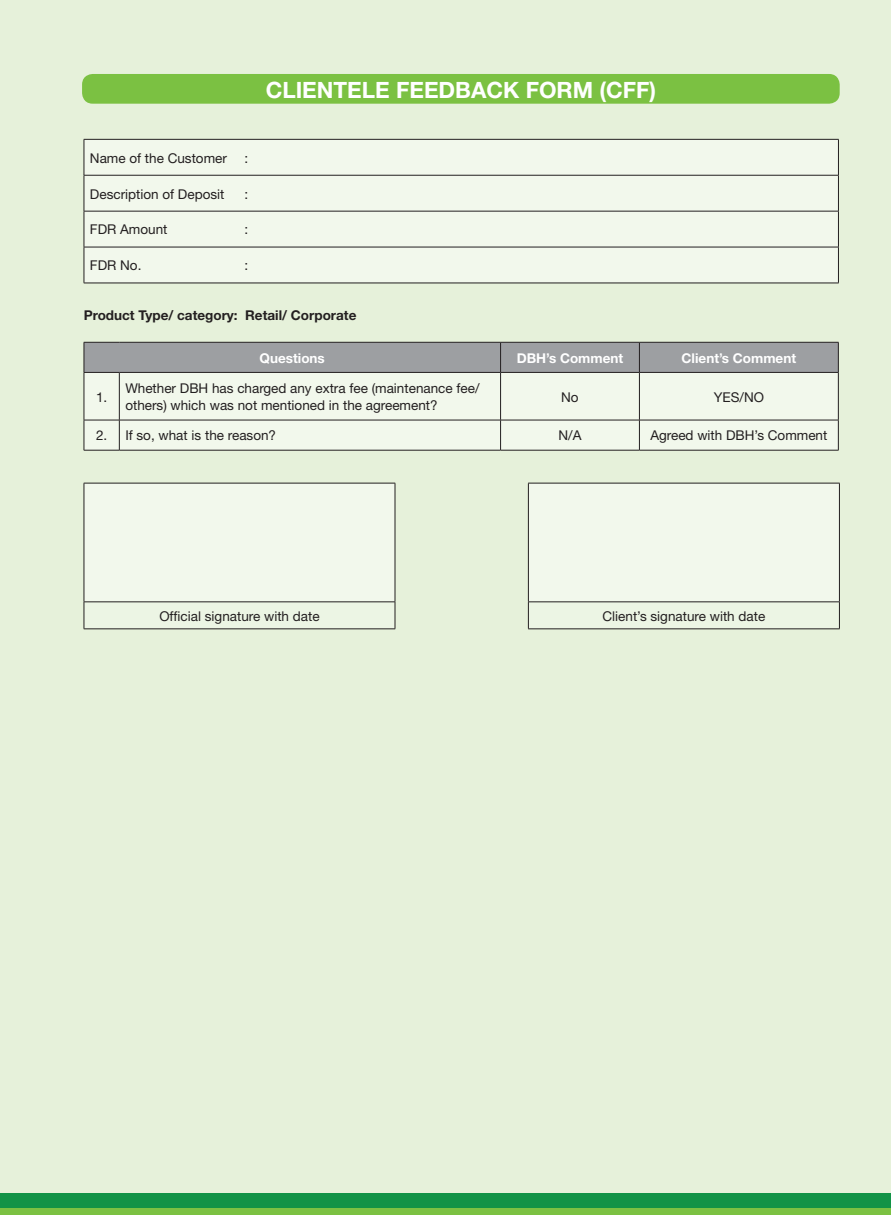
<style>
.page{position:relative;width:891px;height:1215px;background:#e6f1da}
.page>*{position:absolute;margin:0;border:0;box-sizing:border-box;transform-origin:0 0}
.t1{font:700 22.5px "Helvetica Neue";color:#fff}
.t2{font:13.5px/16.2px "Helvetica Neue";color:#231f20}
.t3{font:700 13.5px "Helvetica Neue";color:#231f20}
.t4{font:700 13.5px "Helvetica Neue";color:#fff}
</style>
<div class="page">
<div style="left:0;top:1208px;width:891px;height:7px;background:#7bc142"></div>
<div style="left:0;top:1193px;width:891px;height:15px;background:#129346"></div>
<div style="left:85px;top:140px;width:753px;height:143px;background:#f2f8ec"></div>
<hr style="left:84px;top:139px;width:755px;height:1px;background:#231f20">
<hr style="left:84px;top:140px;width:1px;height:35px;background:#231f20">
<hr style="left:838px;top:140px;width:1px;height:35px;background:#231f20">
<hr style="left:84px;top:175px;width:755px;height:1px;background:#231f20">
<hr style="left:84px;top:176px;width:1px;height:35px;background:#231f20">
<hr style="left:838px;top:176px;width:1px;height:35px;background:#231f20">
<hr style="left:84px;top:211px;width:755px;height:1px;background:#231f20">
<hr style="left:84px;top:211px;width:1px;height:36px;background:#231f20">
<hr style="left:838px;top:211px;width:1px;height:36px;background:#231f20">
<hr style="left:84px;top:247px;width:755px;height:1px;background:#231f20">
<hr style="left:84px;top:247px;width:1px;height:36px;background:#231f20">
<hr style="left:838px;top:247px;width:1px;height:36px;background:#231f20">
<hr style="left:84px;top:283px;width:755px;height:1px;background:#231f20">
<div style="left:85px;top:373px;width:753px;height:77px;background:#f2f8ec"></div>
<svg style="left:84px;top:342px;width:755px;height:30px;background:#989a9d"></svg>
<hr style="left:84px;top:372px;width:35px;height:1px;background:#231f20">
<hr style="left:84px;top:373px;width:1px;height:47px;background:#231f20">
<hr style="left:119px;top:372px;width:382px;height:1px;background:#231f20">
<hr style="left:119px;top:373px;width:1px;height:47px;background:#231f20">
<hr style="left:501px;top:372px;width:138px;height:1px;background:#231f20">
<hr style="left:500px;top:373px;width:1px;height:47px;background:#231f20">
<hr style="left:639px;top:372px;width:200px;height:1px;background:#231f20">
<hr style="left:639px;top:373px;width:1px;height:47px;background:#231f20">
<hr style="left:838px;top:373px;width:1px;height:47px;background:#231f20">
<hr style="left:84px;top:420px;width:35px;height:1px;background:#231f20">
<hr style="left:84px;top:420px;width:1px;height:30px;background:#231f20">
<hr style="left:119px;top:420px;width:382px;height:1px;background:#231f20">
<hr style="left:119px;top:420px;width:1px;height:30px;background:#231f20">
<hr style="left:501px;top:420px;width:138px;height:1px;background:#231f20">
<hr style="left:500px;top:420px;width:1px;height:30px;background:#231f20">
<hr style="left:639px;top:420px;width:200px;height:1px;background:#231f20">
<hr style="left:639px;top:420px;width:1px;height:30px;background:#231f20">
<hr style="left:838px;top:420px;width:1px;height:30px;background:#231f20">
<hr style="left:84px;top:450px;width:35px;height:1px;background:#231f20">
<hr style="left:119px;top:450px;width:382px;height:1px;background:#231f20">
<hr style="left:501px;top:450px;width:138px;height:1px;background:#231f20">
<hr style="left:639px;top:450px;width:200px;height:1px;background:#231f20">
<svg style="left:85px;top:483px;width:754px;height:119px;fill:#f2f8ec"></svg>
<hr style="left:84px;top:483px;width:311px;height:1px;background:#231f20">
<hr style="left:84px;top:483px;width:1px;height:119px;background:#231f20">
<hr style="left:395px;top:483px;width:1px;height:119px;background:#231f20">
<hr style="left:528px;top:483px;width:312px;height:1px;background:#231f20">
<hr style="left:528px;top:483px;width:1px;height:119px;background:#231f20">
<hr style="left:839px;top:483px;width:1px;height:119px;background:#231f20">
<svg style="left:84px;top:602px;width:756px;height:27px"></svg>
<hr style="left:84px;top:629px;width:311px;height:1px;background:#231f20">
<hr style="left:528px;top:629px;width:312px;height:1px;background:#231f20">
<div style="left:82px;top:74px;width:758px;height:30px;background:#7bc142;border-radius:11px"></div>
<h1 class="t1" style="left:266px;top:76px;width:392px">CLIENTELE FEEDBACK FORM (CFF)</h1>
<p class="t2" style="left:90px;top:150px;width:139px">Name of the Customer</p>
<p class="t2" style="left:244px;top:150px;width:5px">:</p>
<p class="t2" style="left:90px;top:185px;width:136px">Description of Deposit</p>
<p class="t2" style="left:244px;top:185px;width:5px">:</p>
<p class="t2" style="left:90px;top:221px;width:79px">FDR Amount</p>
<p class="t2" style="left:244px;top:221px;width:5px">:</p>
<p class="t2" style="left:90px;top:257px;width:53px">FDR No.</p>
<p class="t2" style="left:244px;top:257px;width:5px">:</p>
<p class="t3" style="left:84px;top:307px;width:274px">Product Type/ category: Retail/ Corporate</p>
<p class="t4" style="left:260px;top:349px;width:67px">Questions</p>
<p class="t4" style="left:517px;top:349px;width:108px">DBH’s Comment</p>
<p class="t4" style="left:682px;top:349px;width:116px">Client’s Comment</p>
<p class="t2" style="left:96px;top:388px;width:13px">1.</p>
<p class="t2" style="left:125px;top:380px;width:356px">Whether DBH has charged any extra fee (maintenance fee/ others) which was not mentioned in the agreement?</p>
<p class="t2" style="left:561px;top:388px;width:19px">No</p>
<p class="t2" style="left:714px;top:388px;width:52px">YES/NO</p>
<p class="t2" style="left:96px;top:427px;width:182px">2. If so, what is the reason?</p>
<p class="t2" style="left:559px;top:427px;width:24px">N/A</p>
<p class="t2" style="left:650px;top:427px;width:179px">Agreed with DBH’s Comment</p>
<p class="t2" style="left:159px;top:608px;width:162px">Official signature with date</p>
<p class="t2" style="left:603px;top:608px;width:164px">Client’s signature with date</p>
</div>
